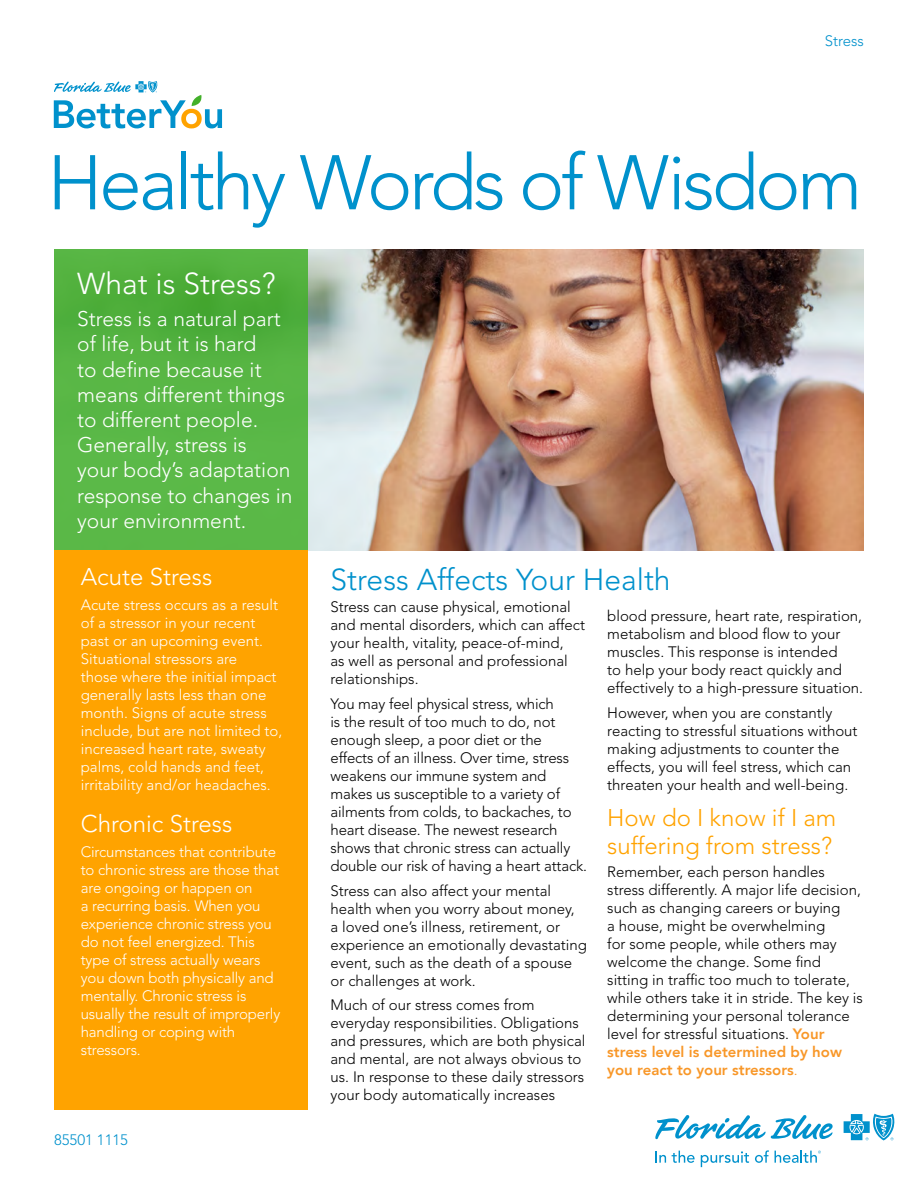
<style>
.page{position:relative;width:918px;height:1188px;background:#fff}
.page>*{position:absolute;margin:0;border:0;box-sizing:border-box;transform-origin:0 0}
.t1{font:300 76.5px "Avenir LT Std";letter-spacing:-.045em;color:#0091cc}
.t2{font:300 30px "Avenir LT Std";color:#0091cc}
.t3{font:300 30px "Avenir LT Std";color:#fff}
.t4{font:300 24px/28.8px "Avenir LT Std";color:#ffa300}
.t5{font:300 24px "Avenir LT Std";color:#fff}
.t6{font:300 21px/25.2px "Avenir LT Std";color:#fff}
.t7{font:300 15px/18px "Avenir LT Std";color:#000}
.t8{font:300 15px/18px "Avenir LT Std";letter-spacing:-.01em;color:#fff}
.t9{font:300 15px "Avenir LT Std";color:#0091cc}
.s1{font-weight:800;color:#f89728}
.s2{color:#f89728}
</style>
<div class="page">
<svg style="left:655px;top:1151px;width:11px;height:12px"></svg>
<svg style="left:672px;top:1151px;width:23px;height:12px"></svg>
<svg style="left:701px;top:1151px;width:48px;height:16px"></svg>
<svg style="left:755px;top:1150px;width:14px;height:13px"></svg>
<svg style="left:655px;top:1115px;width:178px;height:25px"></svg>
<svg style="left:844px;top:1114px;width:51px;height:26px"></svg>
<svg style="left:775px;top:1151px;width:46px;height:12px"></svg>
<svg style="left:54px;top:81px;width:168px;height:47px"></svg>
<img style="left:308px;top:249px;width:556px;height:302px">
<svg style="left:54px;top:249px;width:254px;height:302px;background:#56b442"></svg>
<div style="left:54px;top:551px;width:254px;height:559px;background:#ffa300"></div>
<p class="t9" style="left:825px;top:32px;width:41px">Stress</p>
<h1 class="t1" style="left:47px;top:138px;width:817px">Healthy Words of Wisdom</h1>
<p class="t3" style="left:77px;top:266px;width:200px">What is Stress?</p>
<p class="t6" style="left:77px;top:306px;width:217px">Stress is a natural part of life, but it is hard<br>to define because it means different things to different people.<br>Generally, stress is your body’s adaptation response to changes in your environment.</p>
<p class="t5" style="left:81px;top:563px;width:133px">Acute Stress</p>
<p class="t8" style="left:81px;top:596px;width:203px">Acute stress occurs as a result of a stressor in your recent past or an upcoming event.<br>Situational stressors are<br>those where the initial impact generally lasts less than one month. Signs of acute stress include, but are not limited to, increased heart rate, sweaty palms, cold hands and feet, irritability and/or headaches.</p>
<p class="t5" style="left:81px;top:810px;width:153px">Chronic Stress</p>
<p class="t8" style="left:81px;top:843px;width:201px">Circumstances that contribute to chronic stress are those that are ongoing or happen on<br>a recurring basis. When you experience chronic stress you do not feel energized. This type of stress actually wears you down both physically and mentally. Chronic stress is usually the result of improperly handling or coping with stressors.</p>
<p class="t9" style="left:54px;top:1131px;width:76px">85501 1115</p>
<p class="t2" style="left:331px;top:562px;width:342px">Stress Affects Your Health</p>
<p class="t7" style="left:331px;top:598px;width:256px">Stress can cause physical, emotional and mental disorders, which can affect your health, vitality, peace-of-mind,<br>as well as personal and professional relationships.</p>
<p class="t7" style="left:331px;top:695px;width:258px">You may feel physical stress, which<br>is the result of too much to do, not enough sleep, a poor diet or the effects of an illness. Over time, stress weakens our immune system and makes us susceptible to a variety of ailments from colds, to backaches, to heart disease. The newest research shows that chronic stress can actually double our risk of having a heart attack.</p>
<p class="t7" style="left:331px;top:882px;width:258px">Stress can also affect your mental health when you worry about money,<br>a loved one’s illness, retirement, or experience an emotionally devastating event, such as the death of a spouse or challenges at work.</p>
<p class="t7" style="left:331px;top:996px;width:256px">Much of our stress comes from everyday responsibilities. Obligations and pressures, which are both physical and mental, are not always obvious to us. In response to these daily stressors your body automatically increases</p>
<p class="t7" style="left:607px;top:607px;width:257px">blood pressure, heart rate, respiration, metabolism and blood flow to your muscles. This response is intended<br>to help your body react quickly and effectively to a high-pressure situation.</p>
<p class="t7" style="left:607px;top:704px;width:252px">However, when you are constantly reacting to stressful situations without making adjustments to counter the effects, you will feel stress, which can threaten your health and well-being.</p>
<p class="t4" style="left:607px;top:803px;width:231px">How do I know if I am suffering from stress?</p>
<p class="t7" style="left:607px;top:863px;width:257px">Remember, each person handles stress differently. A major life decision, such as changing careers or buying<br>a house, might be overwhelming<br>for some people, while others may welcome the change. Some find sitting in traffic too much to tolerate, while others take it in stride. The key is determining your personal tolerance level for stressful situations. <span class="s1">Your stress level is determined by how you react to your stressors</span><span class="s2">.</span></p>
</div>
